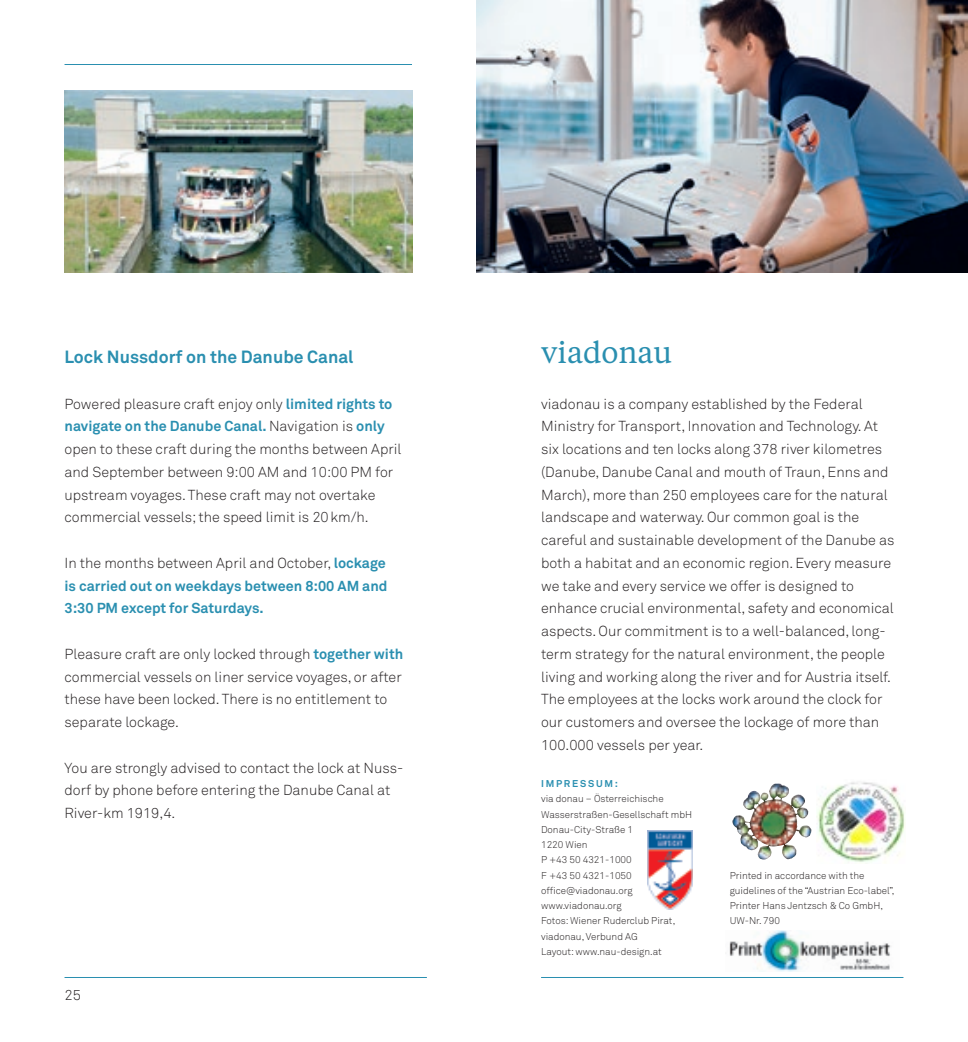
<style>
.page{position:relative;width:968px;height:1042px;background:#fff}
.page>*{position:absolute;margin:0;border:0;box-sizing:border-box;transform-origin:0 0}
.t1{font:29.75px "Tiempos Text";color:#2a8fb0}
.t2{font:700 17.5px "Akkurat Std";color:#2a8fb0}
.t3{font:300 14.35px/22.8px "Akkurat Std";color:#231f20}
.t4{font:700 14.35px/22.8px "Akkurat Std";color:#2a8fb0;text-align:justify}
.t5{font:300 9.8px/15.2px "Akkurat Std";color:#231f20}
.t6{font:700 9.8px "Akkurat Std";color:#2a8fb0}
.s1{font-weight:700;color:#2a8fb0}
.s2{font-weight:300;color:#231f20}
</style>
<div class="page">
<hr style="left:64px;top:977px;width:363px;height:1px;background:#2a8fb0">
<hr style="left:541px;top:977px;width:362px;height:1px;background:#2a8fb0">
<hr style="left:64px;top:64px;width:348px;height:1px;background:#2a8fb0">
<img style="left:64px;top:90px;width:348px;height:182px">
<img style="left:476px;top:0;width:491px;height:272px">
<img style="left:647px;top:830px;width:45px;height:79px">
<img style="left:759px;top:783px;width:18px;height:21px">
<img style="left:816px;top:782px;width:89px;height:81px">
<img style="left:729px;top:930px;width:162px;height:41px">
<p class="t2" style="left:64px;top:346px;width:290px">Lock Nussdorf on the Danube Canal</p>
<p class="t3" style="left:64px;top:392px;width:338px">Powered pleasure craft enjoy only <span class="s1">limited rights to navigate on the Danube Canal.</span> Navigation is <span class="s1">only </span>open to these craft during the months between April and September between 9:00 AM and 10:00 PM for upstream voyages. These craft may not overtake commercial vessels; the speed limit is 20km/h.</p>
<p class="t4" style="left:64px;top:551px;width:324px"><span class="s2">In the months between April and October,</span> lockage is carried out on weekdays between 8:00 AM and 3:30 PM except for Saturdays.</p>
<p class="t3" style="left:64px;top:642px;width:340px">Pleasure craft are only locked through <span class="s1">together with </span>commercial vessels on liner service voyages, or after these have been locked. There is no entitlement to separate lockage.</p>
<p class="t3" style="left:64px;top:756px;width:340px">You are strongly advised to contact the lock at Nuss&shy;dorf by phone before entering the Danube Canal at<br>River-km 1919,4.</p>
<p class="t3" style="left:64px;top:984px;width:18px">25</p>
<h1 class="t1" style="left:541px;top:332px;width:133px">viadonau</h1>
<p class="t3" style="left:541px;top:392px;width:355px">viadonau is a company established by the Federal Ministry for Transport, Innovation and Technology. At six locations and ten locks along 378 river kilometres (Danube, Danube Canal and mouth of Traun, Enns and March), more than 250 employees care for the natural landscape and waterway. Our common goal is the careful and sustainable development of the Danube as both a habitat and an economic region. Every measure we take and every service we offer is designed to enhance crucial environmental, safety and economical aspects. Our commitment is to a well-balanced, long&shy;term strategy for the natural environment, the people living and working along the river and for Austria itself.<br>The employees at the locks work around the clock for our customers and oversee the lockage of more than 100.000 vessels per year.</p>
<p class="t6" style="left:541px;top:778px;width:9px">impressum</p>
<p class="t6" style="left:614px;top:778px;width:5px">:</p>
<p class="t5" style="left:541px;top:791px;width:152px">via donau – Österreichische<br>Wasserstraßen-Gesellschaft mbH<br>Donau-City-Straße 1<br>1220 Wien<br>P +43 50 4321-1000<br>F +43 50 4321-1050 office@viadonau.org www.viadonau.org<br>Fotos: Wiener Ruderclub Pirat, viadonau, Verbund AG<br>Layout: www.nau-design.at</p>
<p class="t5" style="left:729px;top:867px;width:166px">Printed in accordance with the guidelines of the “Austrian Eco-label”,<br>Printer Hans Jentzsch &amp; Co GmbH,<br>UW-Nr. 790</p>
</div>
